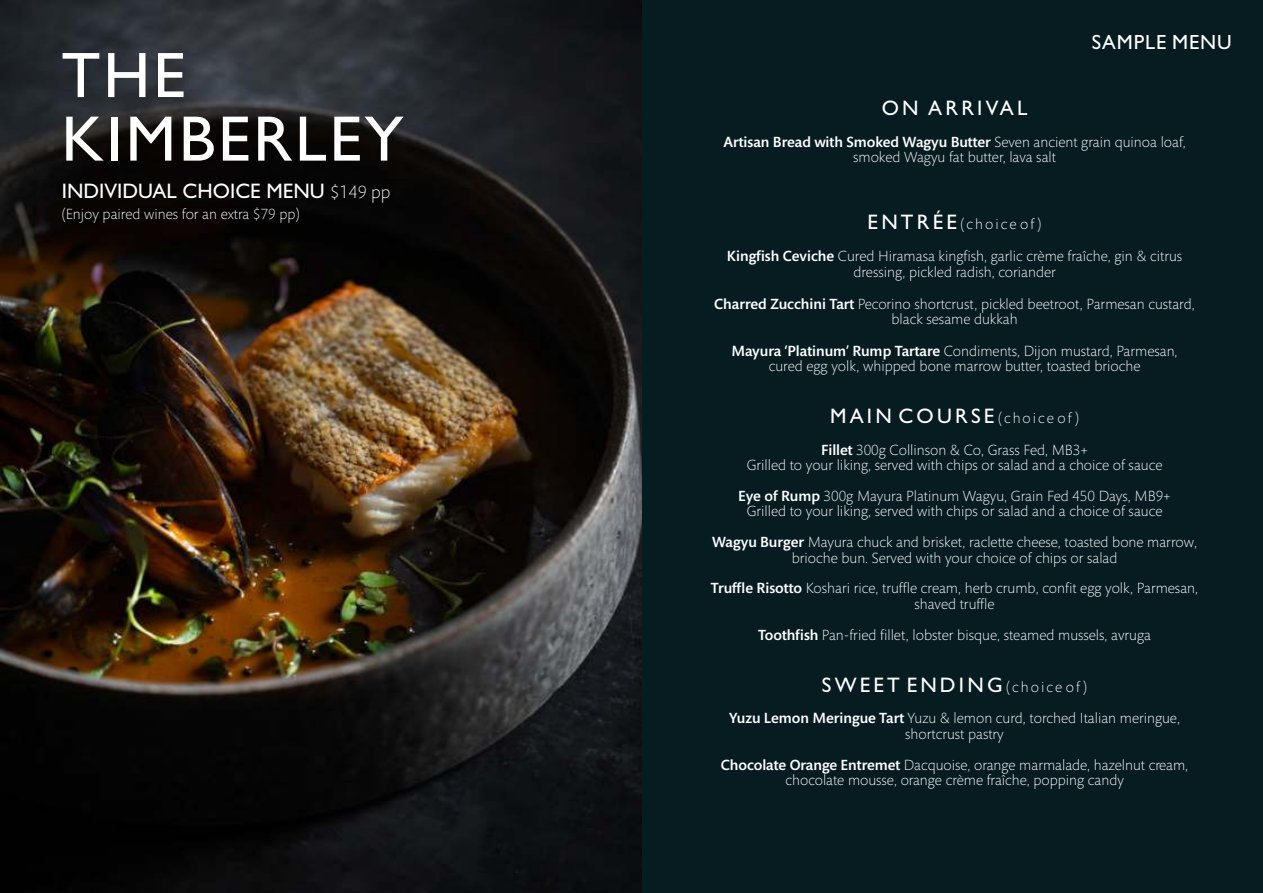
<style>
.page{position:relative;width:1263px;height:893px;background:#071c21}
.page>*{position:absolute;margin:0;border:0;box-sizing:border-box;transform-origin:0 0}
.t1{font:64.5px/63.6px "Gill Sans";letter-spacing:.045em;color:#fff}
.t2{font:21px "Gill Sans";letter-spacing:.155em;color:#fff}
.t3{font:21px "Gill Sans";color:#fff}
.t4{font:20.55px "Gill Sans";letter-spacing:.045em;color:#fff}
.t5{font:300 15px/15.8px "Mundo Sans Std";color:#fff;text-align:center}
.s1{font-family:"Mundo Sans Std";font-weight:300;font-size:18px}
.s2{font-weight:500}
.s3{font-family:"Gill Sans";font-weight:400;font-size:21px}
.s4{font-family:"Mundo Sans Std";font-weight:300;font-size:15px}
</style>
<div class="page">
<img style="left:0;top:0;width:641px;height:893px">
<h1 class="t1" style="left:61px;top:50px;width:344px">THE<br>KIMBERLEY</h1>
<h2 class="t3" style="left:62px;top:184px;width:330px">INDIVIDUAL CHOICE MENU <span class="s1">$149 pp</span></h2>
<p class="t5" style="left:62px;top:208px;width:239px">(Enjoy paired wines for an extra $79 pp)</p>
<h3 class="t4" style="left:1092px;top:35px;width:141px">SAMPLE MENU</h3>
<h2 class="t2" style="left:882px;top:101px;width:147px">ON ARRIVAL</h2>
<p class="t5" style="left:723px;top:135px;width:464px"><span class="s2">Artisan Bread with Smoked Wagyu Butter</span> Seven ancient grain quinoa loaf, smoked Wagyu fat butter, lava salt</p>
<p class="t5" style="left:727px;top:210px;width:457px;line-height:31.5px"><span class="s3">ENTRÉE</span> (choice of)<br><span class="s2">Kingfish Ceviche</span> Cured Hiramasa kingfish, garlic crème fraîche, gin &amp; citrus</p>
<p class="t5" style="left:714px;top:257px;width:482px;line-height:32px">dressing, pickled radish, coriander<br><span class="s2">Charred Zucchini Tart</span> Pecorino shortcrust, pickled beetroot, Parmesan custard,</p>
<p class="t5" style="left:731px;top:305px;width:448px;line-height:31.7px">black sesame dukkah<br><span class="s2">Mayura ‘Platinum’ Rump Tartare</span> Condiments, Dijon mustard, Parmesan,</p>
<p class="t5" style="left:769px;top:360px;width:373px">cured egg yolk, whipped bone marrow butter, toasted brioche</p>
<h2 class="t2" style="left:830px;top:409px;width:250px">MAIN COURSE <span class="s4">(choice of)</span></h2>
<p class="t5" style="left:747px;top:444px;width:417px;line-height:15.3px"><span class="s2">Fillet</span> 300g Collinson &amp; Co, Grass Fed, MB3+<br>Grilled to your liking, served with chips or salad and a choice of sauce</p>
<p class="t5" style="left:738px;top:490px;width:434px;line-height:15.3px"><span class="s2">Eye of Rump</span> 300g Mayura Platinum Wagyu, Grain Fed 450 Days, MB9+<br>Grilled to your liking, served with chips or salad and a choice of sauce</p>
<p class="t5" style="left:712px;top:536px;width:486px"><span class="s2">Wagyu Burger</span> Mayura chuck and brisket, raclette cheese, toasted bone marrow, brioche bun. Served with your choice of chips or salad</p>
<p class="t5" style="left:711px;top:582px;width:489px"><span class="s2">Truffle Risotto</span> Koshari rice, truffle cream, herb crumb, confit egg yolk, Parmesan, shaved truffle</p>
<p class="t5" style="left:758px;top:629px;width:394px"><span class="s2">Toothfish</span> Pan-fried fillet, lobster bisque, steamed mussels, avruga</p>
<h2 class="t2" style="left:822px;top:677px;width:267px">SWEET ENDING <span class="s4">(choice of)</span></h2>
<p class="t5" style="left:729px;top:712px;width:452px"><span class="s2">Yuzu Lemon Meringue Tart</span> Yuzu &amp; lemon curd, torched Italian meringue, shortcrust pastry</p>
<p class="t5" style="left:721px;top:758px;width:469px"><span class="s2">Chocolate Orange Entremet</span> Dacquoise, orange marmalade, hazelnut cream, chocolate mousse, orange crème fraîche, popping candy</p>
</div>
